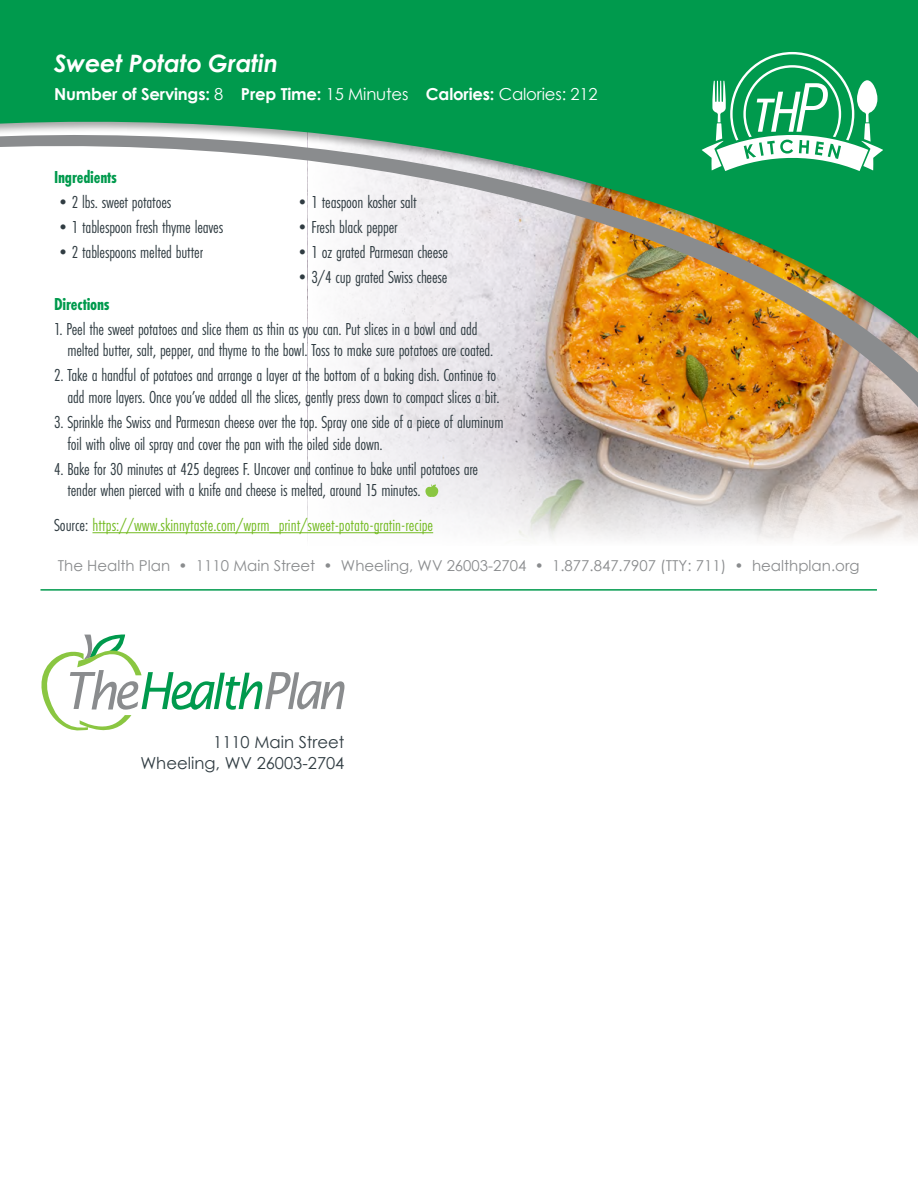
<style>
.page{position:relative;width:918px;height:1188px;background:#fff}
.page>*{position:absolute;margin:0;border:0;box-sizing:border-box;transform-origin:0 0}
.t1{font:italic 700 24px "Century Gothic";letter-spacing:-.01em;color:#fff}
.t2{font:18px/21.6px "Futura PT Cond";letter-spacing:-.01em;color:#303c42}
.t3{font:18px "Futura PT Cond";color:#74bb23}
.t4{font:700 18px "Futura PT Cond";letter-spacing:-.01em;color:#009a4d}
.t5{font:700 16.5px "Century Gothic";letter-spacing:-.01em;color:#fff}
.t6{font:16.5px/21px "Century Gothic";color:#303c42;text-align:right}
.t7{font:15px "Century Gothic";color:#8a8c8e}
.s1{font-weight:400}
.s2{color:#303c42}
.s3{font-weight:700}
</style>
<div class="page">
<svg style="left:92px;top:511px;width:826px;height:30px"></svg>
<div style="left:308px;top:0;width:264px;height:547px;background:#fff"></div>
<div style="left:0;top:0;width:918px;height:114px;background:#009a4d"></div>
<img style="left:0;top:114px;width:918px;height:397px">
<hr style="left:40px;top:589px;width:837px;height:2px;background:#009a4d">
<svg style="left:425px;top:485px;width:14px;height:12px"></svg>
<svg style="left:41px;top:634px;width:303px;height:97px"></svg>
<svg style="left:702px;top:52px;width:181px;height:119px"></svg>
<hr style="left:93px;top:532px;width:340px;height:1px;background:#74bb23">
<h1 class="t1" style="left:54px;top:48px;width:226px">Sweet Potato Gratin</h1>
<p class="t5" style="left:54px;top:83px;width:545px">Number of Servings: <span class="s1">8</span> Prep Time: <span class="s1">15 Minutes</span> Calories: <span class="s1">Calories: 212</span></p>
<p class="t4" style="left:54px;top:167px;width:64px">Ingredients</p>
<p class="t2" style="left:54px;top:191px;width:119px">•2 lbs. sweet potatoes</p>
<p class="t2" style="left:54px;top:216px;width:171px">•1 tablespoon fresh thyme leaves</p>
<p class="t2" style="left:54px;top:241px;width:151px">•2 tablespoons melted butter</p>
<p class="t2" style="left:294px;top:191px;width:125px">•1 teaspoon kosher salt</p>
<p class="t2" style="left:294px;top:216px;width:106px">•Fresh black pepper</p>
<p class="t2" style="left:294px;top:241px;width:156px">•1 oz grated Parmesan cheese</p>
<p class="t2" style="left:294px;top:266px;width:155px">•3/4 cup grated Swiss cheese</p>
<p class="t4" style="left:54px;top:293px;width:57px">Directions</p>
<p class="t2" style="left:68px;top:318px;width:427px;text-indent:-14px">1. Peel the sweet potatoes and slice them as thin as you can. Put slices in a bowl and add melted butter, salt, pepper, and thyme to the bowl. Toss to make sure potatoes are coated.</p>
<p class="t2" style="left:54px;top:365px;width:447px;text-align:right">2. Take a handful of potatoes and arrange a layer at the bottom of a baking dish. Continue to add more layers. Once you’ve added all the slices, gently press down to compact slices a bit.</p>
<p class="t2" style="left:68px;top:411px;width:438px;text-indent:-14px">3. Sprinkle the Swiss and Parmesan cheese over the top. Spray one side of a piece of aluminum foil with olive oil spray and cover the pan with the oiled side down.</p>
<p class="t2" style="left:68px;top:458px;width:412px;text-indent:-14px">4. Bake for 30 minutes at 425 degrees F. Uncover and continue to bake until potatoes are tender when pierced with a knife and cheese is melted, around 15 minutes.</p>
<p class="t3" style="left:54px;top:515px;width:381px"><span class="s2">Source:</span> https://www.skinnytaste.com/wprm_print/sweet-potato-gratin-recipe</p>
<p class="t7" style="left:58px;top:556px;width:803px">The Health Plan <span class="s3">•</span> 1110 Main Street • Wheeling, WV 26003-2704 • 1.877.847.7907 (TTY: 711) • healthplan.org</p>
<p class="t6" style="left:140px;top:731px;width:206px">1110 Main Street<br>Wheeling, WV 26003-2704</p>
</div>
